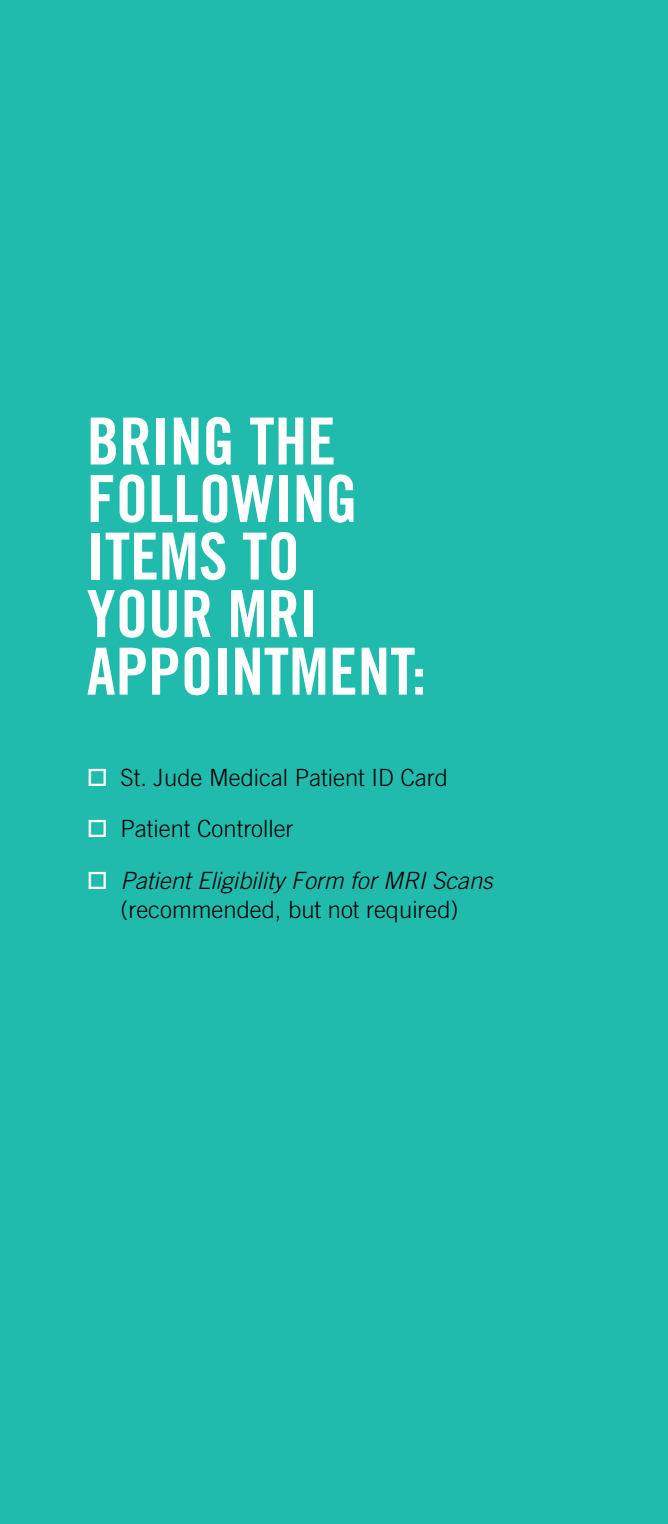
<style>
.page{position:relative;width:668px;height:1524px;background:#fff}
.page>*{position:absolute;margin:0;border:0;box-sizing:border-box;transform-origin:0 0}
.t1{font:65px/57.5px "Trade Gothic LT Std Bd Cn 20";color:#fff}
.t2{font:italic 300 23.75px/28.8px "Trade Gothic LT Std";color:#000;text-align:center}
.t3{font:300 23.75px "Trade Gothic LT Std";color:#000}
.s1{color:#fff}
.s2{font-style:normal}
</style>
<div class="page">
<div style="left:0;top:0;width:668px;height:1523px;background:#21bbae"></div>
<h1 class="t1" style="left:87px;top:412px;width:341px">BRING THE<br>FOLLOWING<br>ITEMS TO<br>YOUR MRI<br>APPOINTMENT:</h1>
<p class="t3" style="left:87px;top:763px;width:363px"><span class="s1">□</span> St. Jude Medical Patient ID Card</p>
<p class="t3" style="left:87px;top:815px;width:208px"><span class="s1">□</span> Patient Controller</p>
<p class="t2" style="left:87px;top:866px;width:407px"><span class="s1">□</span> Patient Eligibility Form for MRI Scans <span class="s2">(recommended, but not required)</span></p>
</div>
